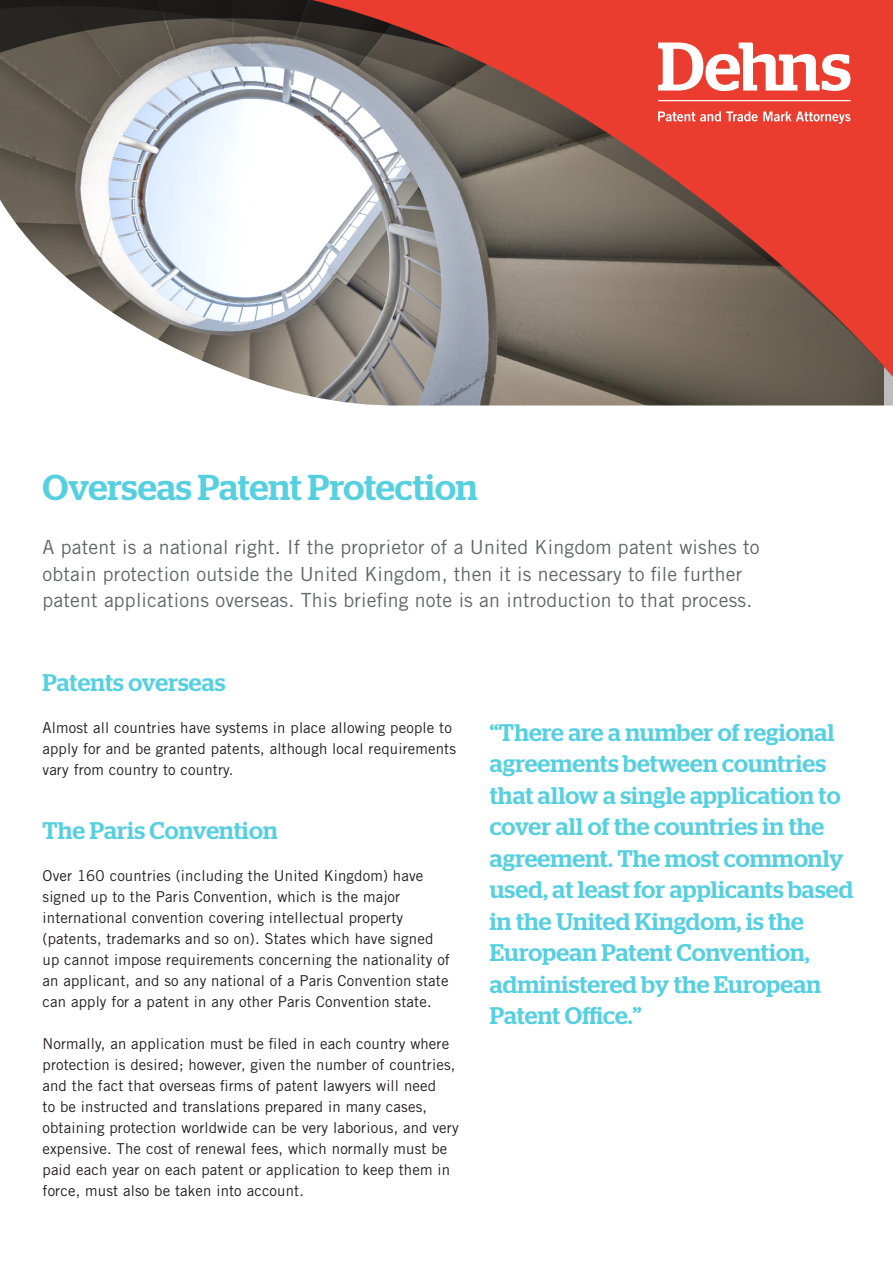
<style>
.page{position:relative;width:893px;height:1263px;background:#fff}
.page>*{position:absolute;margin:0;border:0;box-sizing:border-box;transform-origin:0 0}
.Main_heading{font:500 36px "Stag";letter-spacing:-.005em;color:#56d0e0}
.Body_copy{font:500 24px/31.5px "Stag";letter-spacing:.01em;color:#56d0e0}
.Sub_Heading_1{font:19.5px "Trade Gothic LT Std";letter-spacing:.01em;color:#63656a}
.Body_copy-2{font:15px/21px "Trade Gothic LT Std";letter-spacing:.01em;color:#231f20}
</style>
<div class="page">
<svg style="left:0;top:0;width:250px;height:177px;background:#868684"></svg>
<svg style="left:250px;top:0;width:643px;height:177px;background:#bc6057"></svg>
<svg style="left:0;top:177px;width:893px;height:229px"></svg>
<svg style="left:658px;top:43px;width:192px;height:48px"></svg>
<hr style="left:658px;top:100px;width:192px;height:1px;background:#fff">
<svg style="left:658px;top:111px;width:192px;height:13px;background:#ef746b"></svg>
<p class="Main_heading" style="left:43px;top:466px;width:436px">Overseas Patent Protection</p>
<p class="Sub_Heading_1" style="left:43px;top:535px;width:718px">A patent is a national right. If the proprietor of a United Kingdom patent wishes to</p>
<p class="Sub_Heading_1" style="left:43px;top:562px;width:701px">obtain protection outside the United Kingdom, then it is necessary to file further</p>
<p class="Sub_Heading_1" style="left:43px;top:588px;width:711px">patent applications overseas. This briefing note is an introduction to that process.</p>
<p class="Body_copy" style="left:43px;top:667px;width:185px">Patents overseas</p>
<p class="Body_copy-2" style="left:43px;top:717px;width:415px">Almost all countries have systems in place allowing people to apply for and be granted patents, although local requirements vary from country to country.</p>
<p class="Body_copy" style="left:43px;top:814px;width:237px">The Paris Convention</p>
<p class="Body_copy-2" style="left:43px;top:865px;width:409px">Over 160 countries (including the United Kingdom) have signed up to the Paris Convention, which is the major international convention covering intellectual property (patents, trademarks and so on). States which have signed up cannot impose requirements concerning the nationality of an applicant, and so any national of a Paris Convention state can apply for a patent in any other Paris Convention state.</p>
<p class="Body_copy-2" style="left:43px;top:1033px;width:418px">Normally, an application must be filed in each country where protection is desired; however, given the number of countries, and the fact that overseas firms of patent lawyers will need<br>to be instructed and translations prepared in many cases, obtaining protection worldwide can be very laborious, and very expensive. The cost of renewal fees, which normally must be paid each year on each patent or application to keep them in force, must also be taken into account.</p>
<p class="Body_copy" style="left:490px;top:716px;width:365px">“There are a number of regional agreements between countries that allow a single application to cover all of the countries in the agreement. The most commonly used, at least for applicants based in the United Kingdom, is the<br>European Patent Convention, administered by the European<br>Patent Office.”</p>
</div>
